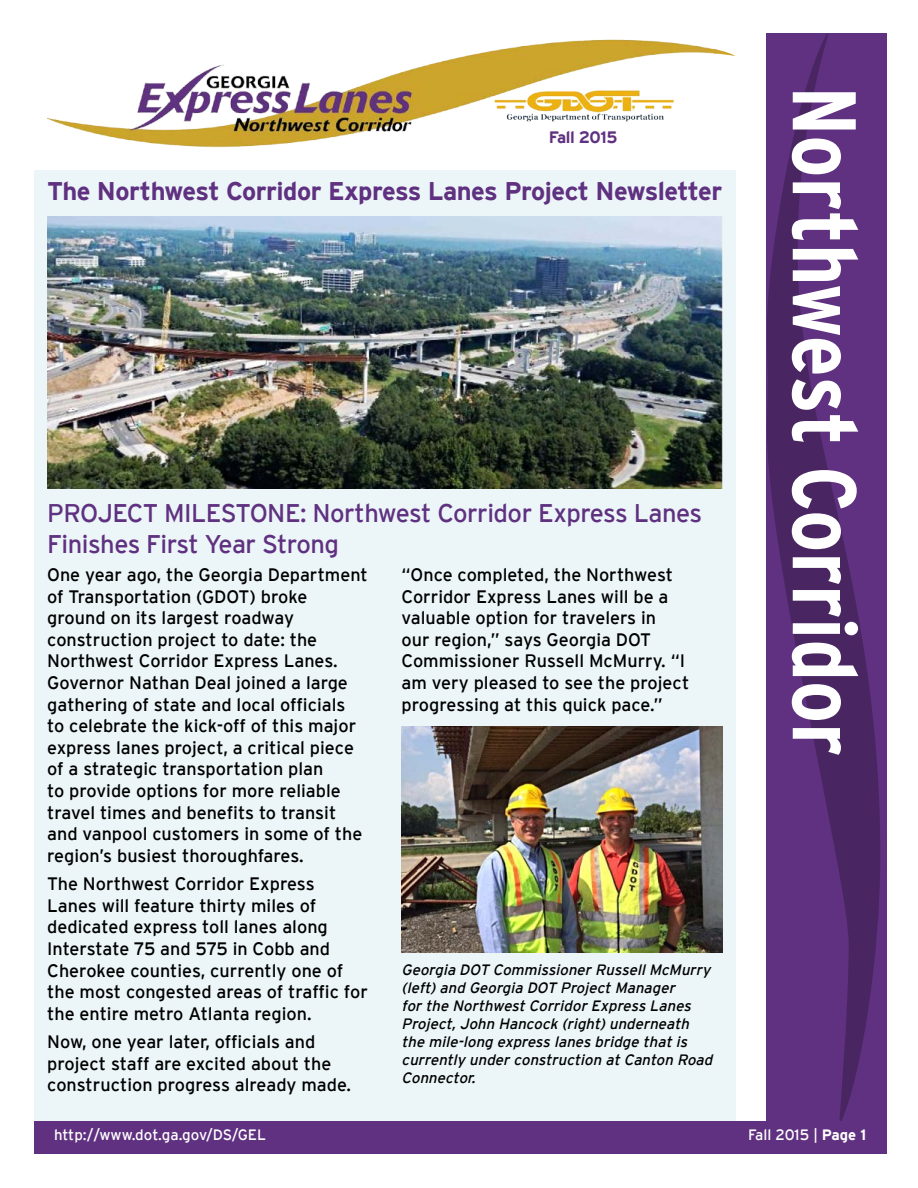
<style>
.page{position:relative;width:918px;height:1188px;background:#fff}
.page>*{position:absolute;margin:0;border:0;box-sizing:border-box;transform-origin:0 0}
.t1{font:700 condensed 90px "Interstate";color:#fff}
.t2{font:25.5px/30.6px "Interstate";letter-spacing:-.02em;color:#5f3180}
.t3{font:700 25.5px "Interstate";letter-spacing:-.02em;color:#5f3180}
.t4{font:18px/21.6px "Interstate";color:#000}
.t5{font:700 16.5px "Interstate";letter-spacing:-.02em;color:#5f3180}
.t6{font:italic 15px/18px "Interstate";color:#000}
.t7{font:15px "Interstate";color:#fff}
.s1{font-weight:700}
</style>
<div class="page">
<div style="left:34px;top:170px;width:702px;height:956px;background:#ecf6f8"></div>
<div style="left:766px;top:34px;width:121px;height:1120px;background:#5f3180"></div>
<div style="left:34px;top:1121px;width:853px;height:33px;background:#5f3180"></div>
<svg style="left:767px;top:34px;width:113px;height:1087px"></svg>
<img style="left:47px;top:216px;width:675px;height:272px">
<img style="left:402px;top:726px;width:320px;height:226px">
<img style="left:47px;top:39px;width:667px;height:109px">
<svg style="left:713px;top:49px;width:23px;height:7px"></svg>
<p class="t5" style="left:549px;top:128px;width:70px">Fall 2015</p>
<h2 class="t3" style="left:47px;top:176px;width:677px">The Northwest Corridor Express Lanes Project Newsletter</h2>
<h2 class="t2" style="left:47px;top:498px;width:656px">PROJECT MILESTONE: Northwest Corridor Express Lanes<br>Finishes First Year Strong</h2>
<p class="t4" style="left:47px;top:564px;width:322px">One year ago, the Georgia Department of Transportation (GDOT) broke ground on its largest roadway construction project to date: the Northwest Corridor Express Lanes.<br>Governor Nathan Deal joined a large gathering of state and local officials<br>to celebrate the kick-off of this major express lanes project, a critical piece of a strategic transportation plan<br>to provide options for more reliable travel times and benefits to transit and vanpool customers in some of the region’s busiest thoroughfares.</p>
<p class="t4" style="left:47px;top:873px;width:322px">The Northwest Corridor Express Lanes will feature thirty miles of dedicated express toll lanes along Interstate 75 and 575 in Cobb and Cherokee counties, currently one of the most congested areas of traffic for the entire metro Atlanta region.</p>
<p class="t4" style="left:47px;top:1031px;width:305px">Now, one year later, officials and project staff are excited about the construction progress already made.</p>
<p class="t4" style="left:402px;top:564px;width:289px">“Once completed, the Northwest<br>Corridor Express Lanes will be a valuable option for travelers in<br>our region,” says Georgia DOT<br>Commissioner Russell McMurry. “I am very pleased to see the project progressing at this quick pace.”</p>
<p class="t6" style="left:402px;top:960px;width:316px">Georgia DOT CommissionerRussellMcMurry (left)and Georgia DOT ProjectManager forthe NorthwestCorridorExpress Lanes Project,John Hancock (right)underneath the mile-long express lanes bridge thatis currently underconstruction atCanton Road Connector.</p>
<h1 class="t1" style="left:875px;top:86px;width:671px;rotate:90deg">Northwest Corridor</h1>
<p class="t7" style="left:54px;top:1126px;width:214px">http://www.dot.ga.gov/DS/GEL</p>
<p class="t7" style="left:748px;top:1126px;width:120px">Fall 2015 | <span class="s1">Page 1</span></p>
</div>
